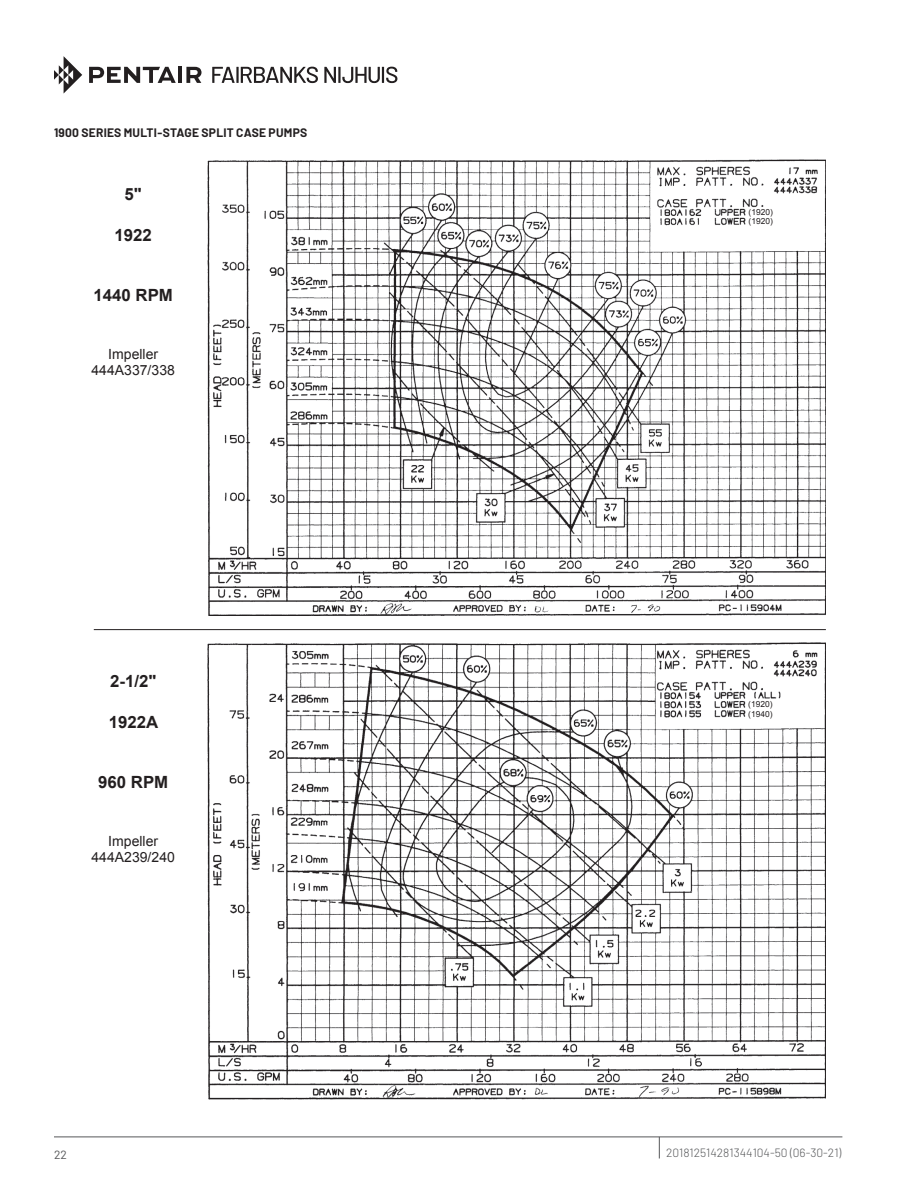
<style>
.page{position:relative;width:918px;height:1188px;background:#fff}
.page>*{position:absolute;margin:0;border:0;box-sizing:border-box;transform-origin:0 0}
.t1{font:700 16.8px "Arial";color:#231f20}
.t2{font:14.1px/16.8px "Arial";color:#231f20;text-align:center}
.t3{font:700 12px "Barlow";letter-spacing:.02em;color:#231f20}
.t4{font:300 12px "Barlow";color:#57585a}
.t5{font:12px "Barlow";color:#57585a}
.t6{font:8.4px/9.1px "Arial";color:#231f20}
</style>
<div class="page">
<svg style="left:212px;top:67px;width:106px;height:16px"></svg>
<svg style="left:324px;top:67px;width:73px;height:16px"></svg>
<svg style="left:54px;top:56px;width:28px;height:38px"></svg>
<svg style="left:89px;top:67px;width:87px;height:16px"></svg>
<hr style="left:178px;top:67px;width:4px;height:16px;background:#231f20">
<svg style="left:186px;top:67px;width:16px;height:16px"></svg>
<hr style="left:94px;top:629px;width:732px;height:1px;background:#231f20">
<img style="left:207px;top:159px;width:619px;height:456px">
<img style="left:207px;top:642px;width:619px;height:458px">
<hr style="left:54px;top:1137px;width:788px;height:1px;background:#57585a">
<svg style="left:659px;top:1137px;width:1px;height:21px"></svg>
<p class="t3" style="left:54px;top:124px;width:255px">1900 SERIES MULTI-STAGE SPLIT CASE PUMPS</p>
<p class="t1" style="left:125px;top:183px;width:19px">5"</p>
<p class="t1" style="left:115px;top:224px;width:39px">1922</p>
<p class="t1" style="left:93px;top:284px;width:81px">1440 RPM</p>
<p class="t2" style="left:92px;top:345px;width:85px">Impeller<br>444A337/338</p>
<p class="t1" style="left:110px;top:670px;width:48px">2-1/2"</p>
<p class="t1" style="left:109px;top:711px;width:51px">1922A</p>
<p class="t1" style="left:98px;top:771px;width:72px">960 RPM</p>
<p class="t2" style="left:92px;top:832px;width:85px">Impeller<br>444A239/240</p>
<p class="t6" style="left:749px;top:207px;width:26px">(1920) (1920)</p>
<p class="t6" style="left:748px;top:700px;width:26px">(1920) (1940)</p>
<p class="t5" style="left:54px;top:1146px;width:14px">22</p>
<p class="t4" style="left:666px;top:1144px;width:177px">201812514281344104-50 (06-30-21)</p>
</div>
